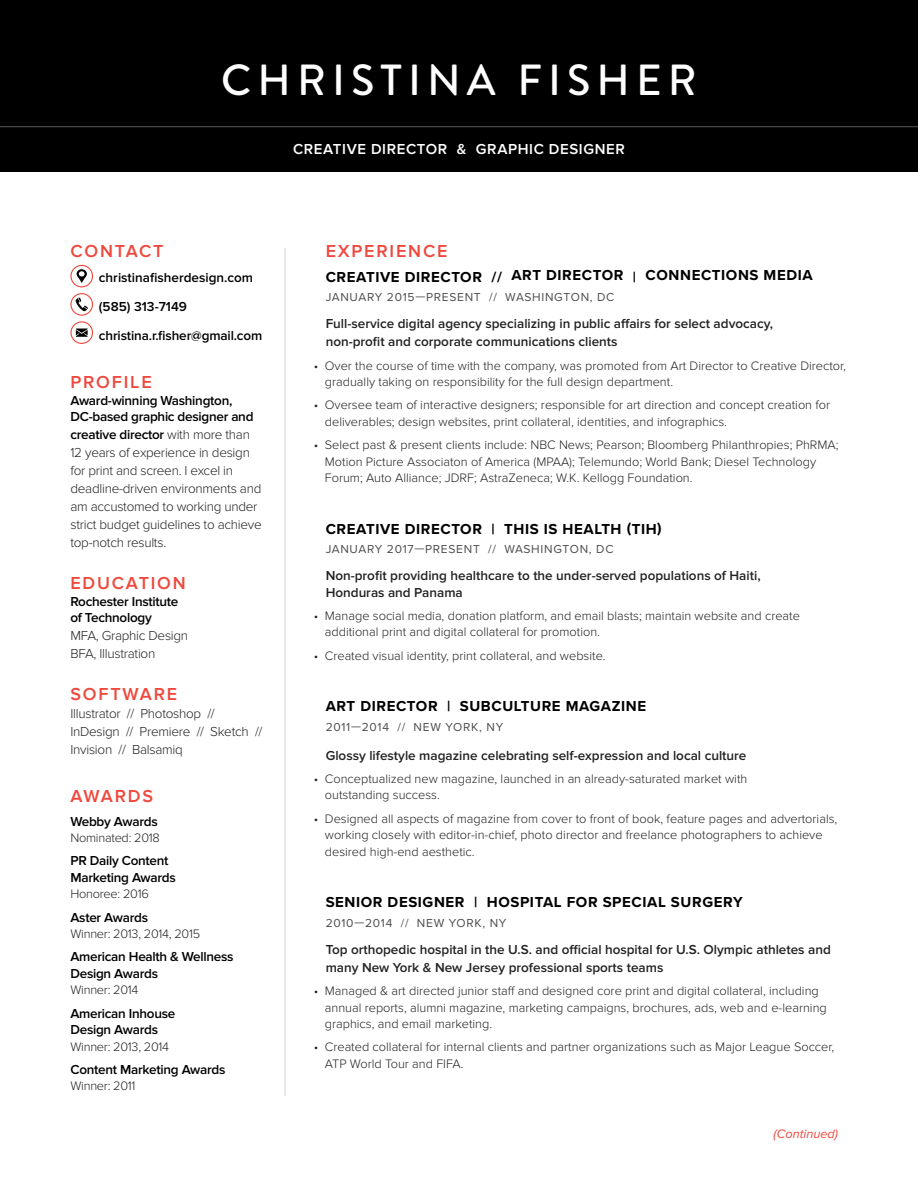
<style>
.page{position:relative;width:918px;height:1188px;background:#fff}
.page>*{position:absolute;margin:0;border:0;box-sizing:border-box;transform-origin:0 0}
.t1{font:500 43.5px "Brandon Grotesque";letter-spacing:.14em;color:#fff}
.t2{font:600 18px "Proxima Nova";letter-spacing:.1em;color:#ef483d}
.t3{font:700 15px "Proxima Nova";letter-spacing:.04em;color:#000}
.t4{font:600 15px "Proxima Nova";letter-spacing:.04em;color:#fff}
.t5{font:600 13.5px/18px "Proxima Nova";color:#222223}
.t6{font:300 13.5px/18px "Proxima Nova";letter-spacing:-.02em;color:#222223}
.t7{font:600 13.5px/16.5px "Proxima Nova";letter-spacing:-.02em;color:#000}
.t8{font:600 13.5px/28.8px "Proxima Nova";color:#000}
.t9{font:300 12.75px/16.5px "Proxima Nova";color:#222223}
.t10{font:300 12.75px "Proxima Nova";letter-spacing:-.02em;color:#222223}
.t11{font:italic 12.75px "Proxima Nova";color:#ef483d}
.t12{font:12px "Proxima Nova";letter-spacing:.06em;color:#4d4d4f}
.s1{font-weight:600;color:#000}
</style>
<div class="page">
<hr style="left:284px;top:248px;width:2px;height:848px;background:#e2e3e4">
<svg style="left:77px;top:269px;width:10px;height:14px"></svg>
<div style="left:70px;top:265px;width:23px;height:22px;border:1px solid #ef483d;border-radius:50%"></div>
<svg style="left:76px;top:297px;width:12px;height:14px"></svg>
<div style="left:70px;top:293px;width:23px;height:23px;border:1px solid #ef483d;border-radius:50%"></div>
<svg style="left:76px;top:329px;width:12px;height:8px"></svg>
<div style="left:70px;top:321px;width:23px;height:23px;border:1px solid #ef483d;border-radius:50%"></div>
<div style="left:0;top:0;width:918px;height:172px;background:#000"></div>
<hr style="left:0;top:126px;width:918px;height:1px;background:#fff">
<h1 class="t1" style="left:221px;top:50px;width:477px">CHRISTINA FISHER</h1>
<p class="t4" style="left:293px;top:140px;width:333px">CREATIVE DIRECTOR &amp; GRAPHIC DESIGNER</p>
<h2 class="t2" style="left:70px;top:241px;width:95px">CONTACT</h2>
<p class="t8" style="left:99px;top:263px;width:165px">christinafisherdesign.com (585) 313-7149 christina.r.fisher@gmail.com</p>
<h2 class="t2" style="left:70px;top:372px;width:83px">PROFILE</h2>
<p class="t7" style="left:70px;top:392px;width:185px">Award-winning Washington,<br>DC-based graphic designer and</p>
<p class="t6" style="left:70px;top:426px;width:193px"><span class="s1">creative director</span> with more than<br>12 years of experience in design for print and screen. I excel in deadline-driven environments and am accustomed to working under strict budget guidelines to achieve top-notch results.</p>
<h2 class="t2" style="left:70px;top:573px;width:117px">EDUCATION</h2>
<p class="t7" style="left:70px;top:593px;width:110px">Rochester Institute of Technology</p>
<p class="t6" style="left:70px;top:627px;width:119px">MFA, Graphic Design<br>BFA, Illustration</p>
<h2 class="t2" style="left:70px;top:684px;width:108px">SOFTWARE</h2>
<p class="t6" style="left:70px;top:705px;width:193px">Illustrator // Photoshop //<br>InDesign // Premiere // Sketch //<br>Invision // Balsamiq</p>
<h2 class="t2" style="left:70px;top:786px;width:84px">AWARDS</h2>
<p class="t7" style="left:70px;top:813px;width:89px">Webby Awards</p>
<p class="t10" style="left:70px;top:831px;width:91px">Nominated: 2018</p>
<p class="t7" style="left:70px;top:853px;width:107px">PR Daily Content<br>Marketing Awards</p>
<p class="t10" style="left:70px;top:887px;width:80px">Honoree: 2016</p>
<p class="t7" style="left:70px;top:909px;width:79px">Aster Awards</p>
<p class="t10" style="left:70px;top:927px;width:131px">Winner: 2013, 2014, 2015</p>
<p class="t7" style="left:70px;top:949px;width:165px">American Health &amp; Wellness<br>Design Awards</p>
<p class="t10" style="left:70px;top:983px;width:70px">Winner: 2014</p>
<p class="t7" style="left:70px;top:1005px;width:106px">American Inhouse<br>Design Awards</p>
<p class="t10" style="left:70px;top:1039px;width:100px">Winner: 2013, 2014</p>
<p class="t7" style="left:70px;top:1061px;width:157px">Content Marketing Awards</p>
<p class="t10" style="left:70px;top:1079px;width:67px">Winner: 2011</p>
<h2 class="t2" style="left:326px;top:241px;width:123px">EXPERIENCE</h2>
<p class="t3" style="left:326px;top:264px;width:489px">CREATIVE DIRECTOR // ART DIRECTOR | CONNECTIONS MEDIA</p>
<p class="t12" style="left:326px;top:289px;width:290px">JANUARY 2015—PRESENT // WASHINGTON, DC</p>
<p class="t5" style="left:326px;top:315px;width:449px">Full-service digital agency specializing in public affairs for select advocacy, non-profit and corporate communications clients</p>
<p class="t9" style="left:325px;top:357px;width:523px;text-indent:-11px">• Over the course of time with the company, was promoted from Art Director to Creative Director, gradually taking on responsibility for the full design department.</p>
<p class="t9" style="left:325px;top:397px;width:507px;text-indent:-11px">• Oversee team of interactive designers; responsible for art direction and concept creation for deliverables; design websites, print collateral, identities, and infographics.</p>
<p class="t9" style="left:325px;top:437px;width:515px;text-indent:-11px">• Select past &amp; present clients include: NBC News; Pearson; Bloomberg Philanthropies; PhRMA;<br>Motion Picture Associaton of America (MPAA); Telemundo; World Bank; Diesel Technology<br>Forum; Auto Alliance; JDRF; AstraZeneca; W.K. Kellogg Foundation.</p>
<p class="t3" style="left:326px;top:518px;width:338px">CREATIVE DIRECTOR | THIS IS HEALTH (TIH)</p>
<p class="t12" style="left:326px;top:541px;width:289px">JANUARY 2017—PRESENT // WASHINGTON, DC</p>
<p class="t5" style="left:326px;top:568px;width:436px;line-height:16.2px">Non-profit providing healthcare to the under-served populations of Haiti,<br>Honduras and Panama</p>
<p class="t9" style="left:325px;top:608px;width:477px;text-indent:-11px">• Manage social media, donation platform, and email blasts; maintain website and create additional print and digital collateral for promotion.</p>
<p class="t9" style="left:314px;top:647px;width:293px">• Created visual identity, print collateral, and website.</p>
<p class="t3" style="left:326px;top:695px;width:322px">ART DIRECTOR | SUBCULTURE MAGAZINE</p>
<p class="t12" style="left:326px;top:718px;width:179px">2011—2014 // NEW YORK, NY</p>
<p class="t5" style="left:326px;top:746px;width:422px">Glossy lifestyle magazine celebrating self-expression and local culture</p>
<p class="t9" style="left:325px;top:771px;width:424px;text-indent:-11px">• Conceptualized new magazine, launched in an already-saturated market with outstanding success.</p>
<p class="t9" style="left:325px;top:810px;width:514px;text-indent:-11px">• Designed all aspects of magazine from cover to front of book, feature pages and advertorials, working closely with editor-in-chief, photo director and freelance photographers to achieve desired high-end aesthetic.</p>
<p class="t3" style="left:326px;top:891px;width:419px">SENIOR DESIGNER | HOSPITAL FOR SPECIAL SURGERY</p>
<p class="t12" style="left:326px;top:914px;width:182px">2010—2014 // NEW YORK, NY</p>
<p class="t5" style="left:326px;top:941px;width:507px">Top orthopedic hospital in the U.S. and official hospital for U.S. Olympic athletes and many New York &amp; New Jersey professional sports teams</p>
<p class="t9" style="left:325px;top:983px;width:503px;text-indent:-11px">• Managed &amp; art directed junior staff and designed core print and digital collateral, including annual reports, alumni magazine, marketing campaigns, brochures, ads, web and e-learning graphics, and email marketing.</p>
<p class="t9" style="left:325px;top:1039px;width:511px;text-indent:-11px">• Created collateral for internal clients and partner organizations such as Major League Soccer,<br>ATP World Tour and FIFA.</p>
<p class="t11" style="left:774px;top:1126px;width:66px">(Continued)</p>
</div>
